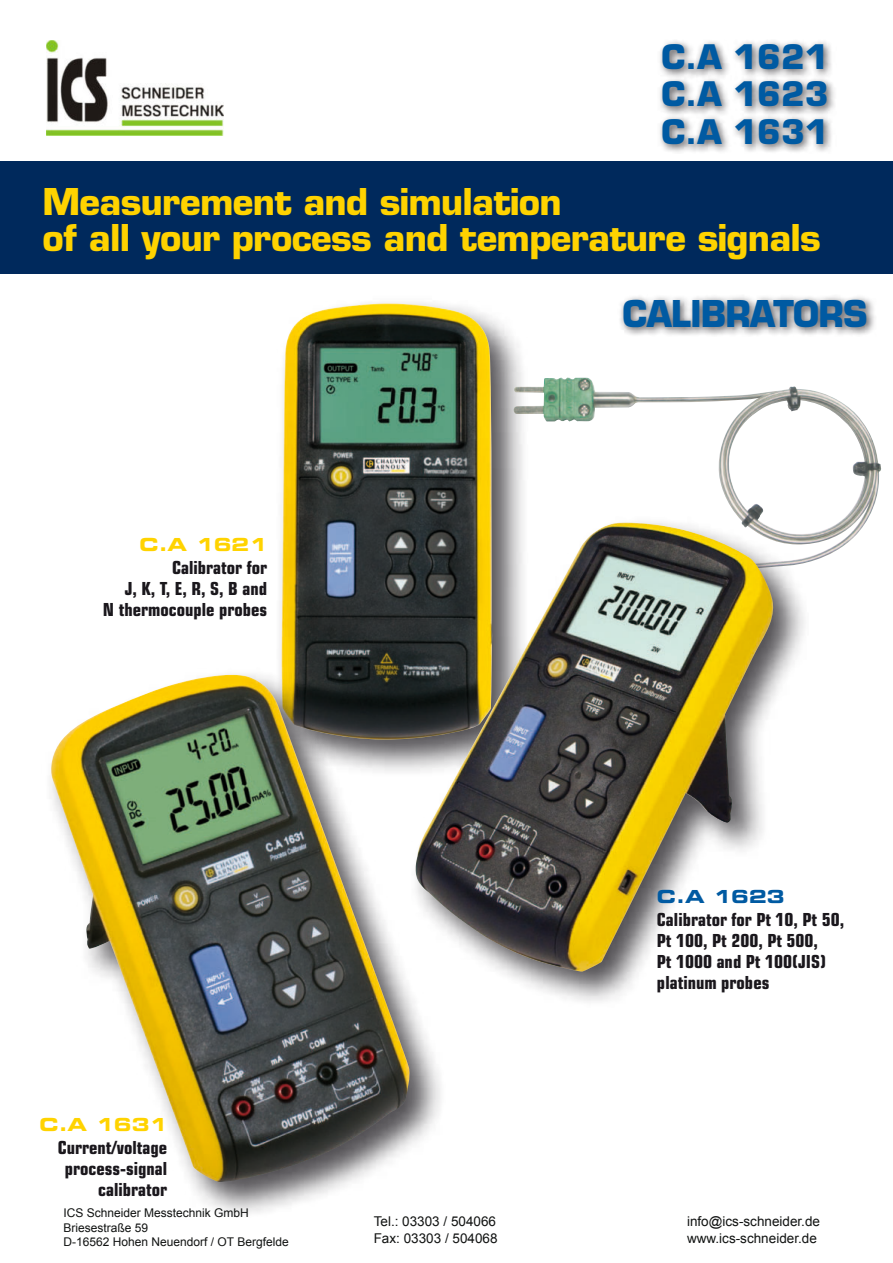
<style>
.page{position:relative;width:893px;height:1263px;background:#fff}
.page>*{position:absolute;margin:0;border:0;box-sizing:border-box;transform-origin:0 0}
.t1{font:700 36px/36px "Eurostile";letter-spacing:-.02em;color:#ffd300}
.t2{font:700 36px "Eurostile";letter-spacing:-.02em;color:#005aa2;scale:.95 1}
.t3{font:700 33px/37.5px "Eurostile";color:#005aa2;text-align:justify}
.t4{font:700 condensed 18px/21px "Eurostile";color:#1a171c;text-align:right}
.t5{font:18px "Eurostile Bold Extended Two";color:#ffd300}
.t6{font:18px "Eurostile Bold Extended Two";color:#005aa2}
.t7{font:13.5px/17.2px "Arial";color:#111312}
.t8{font:12px/14.4px "Arial";color:#111312}
</style>
<div class="page">
<div style="left:0;top:162px;width:893px;height:112px;background:#00295c"></div>
<div style="left:271px;top:293px;width:258px;height:484px;background:#1a171c;opacity:.75"></div>
<img style="left:281px;top:303px;width:211px;height:362px">
<div style="left:41px;top:665px;width:404px;height:553px;background:#1a171c;opacity:.75"></div>
<img style="left:49px;top:675px;width:362px;height:507px">
<img style="left:512px;top:377px;width:369px;height:185px">
<div style="left:405px;top:512px;width:404px;height:496px;background:#1a171c;opacity:.75"></div>
<img style="left:414px;top:523px;width:360px;height:449px">
<div style="left:617px;top:294px;width:260px;height:43px;background:#1a171c;opacity:.75"></div>
<div style="left:657px;top:38px;width:180px;height:115px;background:#1a171c;opacity:.75"></div>
<img style="left:47px;top:41px;width:176px;height:94px">
<h2 class="t3" style="left:661px;top:41px;width:169px">C.A 1621<br>C.A 1623<br>C.A 1631</h2>
<h1 class="t1" style="left:43px;top:187px;width:780px">Measurement and simulation<br>of all your process and temperature signals</h1>
<p class="t5" style="left:140px;top:534px;width:129px">C.A 1621</p>
<p class="t4" style="left:103px;top:559px;width:166px">Calibrator for<br>J, K, T, E, R, S, B and<br>N thermocouple probes</p>
<p class="t5" style="left:40px;top:1114px;width:129px">C.A 1631</p>
<p class="t4" style="left:58px;top:1138px;width:111px">Current/voltage process-signal calibrator</p>
<h1 class="t2" style="left:622px;top:300px;width:260px">CALIBRATORS</h1>
<p class="t6" style="left:657px;top:886px;width:129px">C.A 1623</p>
<p class="t4" style="left:657px;top:910px;width:189px;text-align:left">Calibrator for Pt 10, Pt 50,<br>Pt 100, Pt 200, Pt 500,<br>Pt 1000 and Pt 100(JIS) platinum probes</p>
<p class="t8" style="left:63px;top:1207px;width:227px">ICS Schneider Messtechnik GmbH<br>Briesestraße 59<br>D-16562 Hohen Neuendorf / OT Bergfelde</p>
<p class="t7" style="left:374px;top:1213px;width:125px">Tel.: 03303 / 504066<br>Fax: 03303 / 504068</p>
<p class="t7" style="left:687px;top:1213px;width:135px;line-height:17.9px">info@ics-schneider.de www.ics-schneider.de</p>
</div>
